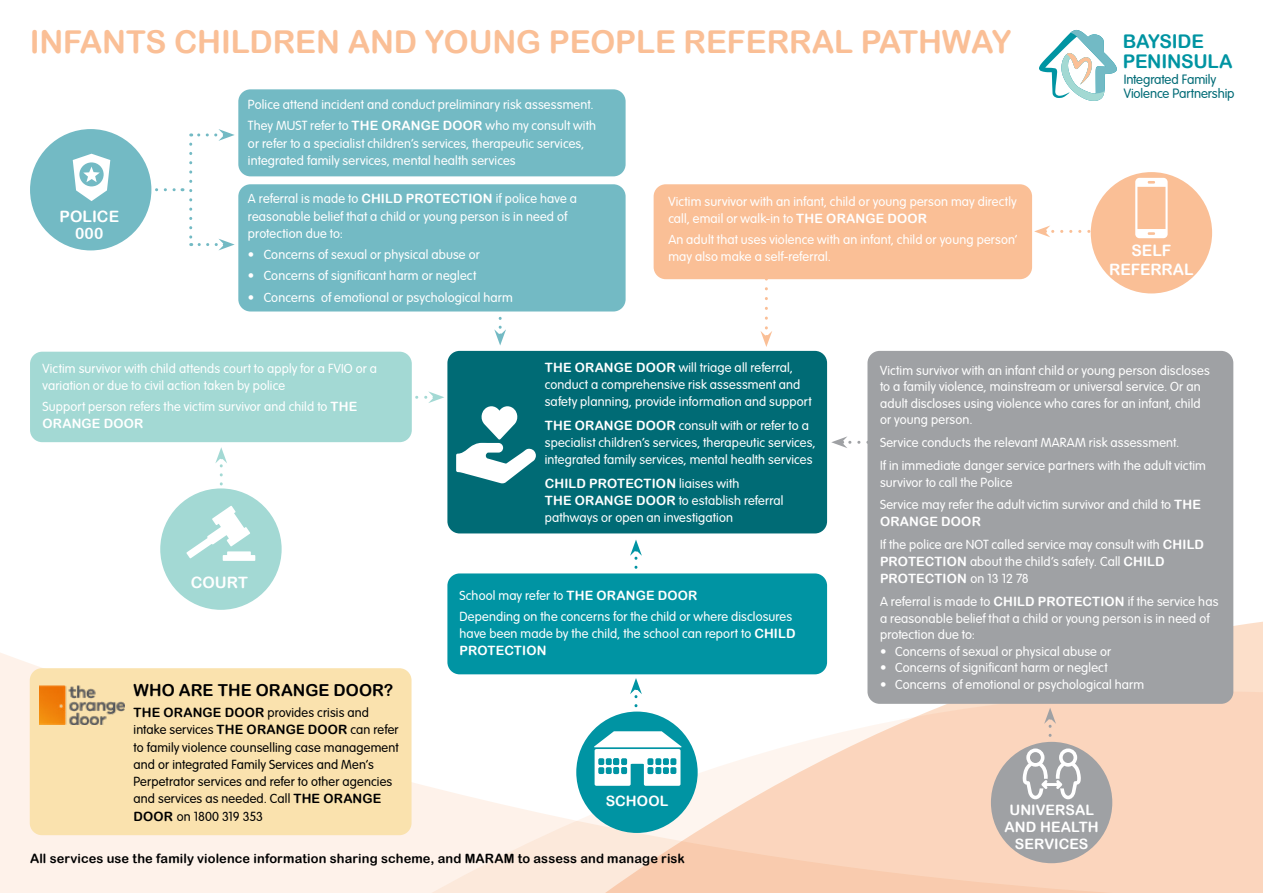
<style>
.page{position:relative;width:1263px;height:893px;background:#fff}
.page>*{position:absolute;margin:0;border:0;box-sizing:border-box;transform-origin:0 0}
.t1{font:31.5px "Arial Rounded MT Bold";letter-spacing:-.005em;color:#fabf96}
.t2{font:18.9px/20.4px "Arial Rounded MT Bold";letter-spacing:-.015em;color:#0094a2}
.t3{font:16.5px "Arial Rounded MT Bold";letter-spacing:.005em;color:#000}
.t4{font:15.75px/18.6px "Arial Rounded MT Bold";color:#fff;text-align:center}
.t5{font:14.25px/17.1px "Arial Rounded MT Bold";letter-spacing:.005em;color:#fff;text-align:center}
.t6{font:13.2px/14.4px "Arial Rounded";letter-spacing:-.005em;color:#006b76}
.t7{font:12.9px/17.1px "Arial Rounded";letter-spacing:.015em;color:#fff}
.t8{font:12.9px/17.2px "Arial Rounded";letter-spacing:.015em;color:#000}
.t9{font:12.9px "Arial Rounded MT Bold";letter-spacing:.01em;color:#000}
.s1{font-family:"Arial Rounded MT Bold"}
</style>
<div class="page">
<svg style="left:630px;top:540px;width:12px;height:29px"></svg>
<svg style="left:0;top:653px;width:467px;height:240px;fill:#fef2ea"></svg>
<svg style="left:467px;top:619px;width:796px;height:274px;fill:#fbd5bd"></svg>
<svg style="left:151px;top:188px;width:32px;height:3px"></svg>
<svg style="left:494px;top:311px;width:12px;height:34px"></svg>
<svg style="left:831px;top:436px;width:36px;height:12px"></svg>
<svg style="left:760px;top:279px;width:12px;height:68px"></svg>
<svg style="left:1034px;top:225px;width:55px;height:12px"></svg>
<div style="left:654px;top:184px;width:378px;height:95px;background:#fabf96;border-radius:12px"></div>
<div style="left:238px;top:89px;width:388px;height:87px;background:#73bac4;border-radius:12px"></div>
<div style="left:447px;top:573px;width:380px;height:101px;background:#0094a3;border-radius:12px"></div>
<div style="left:238px;top:184px;width:388px;height:127px;background:#73bac4;border-radius:12px"></div>
<div style="left:867px;top:351px;width:366px;height:353px;background:#9fa1a4;border-radius:12px"></div>
<div style="left:30px;top:129px;width:121px;height:121px;background:#73bac4;border-radius:50%"></div>
<div style="left:1091px;top:172px;width:121px;height:121px;background:#fabf96;border-radius:50%"></div>
<div style="left:447px;top:351px;width:380px;height:182px;background:#006b75;border-radius:12px"></div>
<div style="left:30px;top:668px;width:381px;height:167px;background:#fae2ae;border-radius:12px"></div>
<img style="left:39px;top:685px;width:85px;height:40px">
<svg style="left:456px;top:406px;width:80px;height:77px"></svg>
<svg style="left:73px;top:154px;width:37px;height:47px"></svg>
<svg style="left:1135px;top:178px;width:32px;height:60px"></svg>
<div style="left:991px;top:742px;width:121px;height:121px;background:#9fa1a4;border-radius:50%"></div>
<svg style="left:1023px;top:708px;width:58px;height:91px"></svg>
<div style="left:576px;top:712px;width:122px;height:121px;background:#0094a3;border-radius:50%"></div>
<svg style="left:189px;top:129px;width:46px;height:121px"></svg>
<svg style="left:415px;top:391px;width:29px;height:12px"></svg>
<div style="left:30px;top:352px;width:382px;height:90px;background:#a3d9d4;border-radius:12px"></div>
<div style="left:160px;top:488px;width:122px;height:122px;background:#a3d9d4;border-radius:50%"></div>
<svg style="left:186px;top:447px;width:69px;height:114px"></svg>
<svg style="left:594px;top:678px;width:88px;height:108px"></svg>
<div style="left:613px;top:758px;width:6px;height:7px;background:#0094a3;border-radius:2px"></div>
<div style="left:606px;top:758px;width:6px;height:7px;background:#0094a3;border-radius:2px"></div>
<div style="left:606px;top:767px;width:6px;height:7px;background:#0094a3;border-radius:2px"></div>
<div style="left:598px;top:758px;width:6px;height:7px;background:#0094a3;border-radius:2px"></div>
<div style="left:598px;top:767px;width:6px;height:7px;background:#0094a3;border-radius:2px"></div>
<div style="left:670px;top:758px;width:6px;height:7px;background:#0094a3;border-radius:2px"></div>
<div style="left:670px;top:767px;width:6px;height:7px;background:#0094a3;border-radius:2px"></div>
<div style="left:663px;top:758px;width:6px;height:7px;background:#0094a3;border-radius:2px"></div>
<div style="left:663px;top:767px;width:6px;height:7px;background:#0094a3;border-radius:2px"></div>
<svg style="left:1039px;top:30px;width:78px;height:71px"></svg>
<p class="t1" style="left:30px;top:23px;width:983px">INFANTS CHILDREN AND YOUNG PEOPLE REFERRAL PATHWAY</p>
<p class="t4" style="left:59px;top:207px;width:61px">POLICE</p>
<p class="t4" style="left:75px;top:224px;width:30px">000</p>
<p class="t7" style="left:248px;top:95px;width:347px">Police attend incident and conduct preliminary risk assessment.</p>
<p class="t7" style="left:248px;top:116px;width:349px">They MUST refer to <span class="s1">THE ORANGE DOOR</span> who my consult with or refer to a specialist children’s services, therapeutic services, integrated family services, mental health services</p>
<p class="t7" style="left:248px;top:189px;width:330px">A referral is made to <span class="s1">CHILD PROTECTION</span> if police have a reasonable belief that a child or young person is in need of protection due to:</p>
<p class="t7" style="left:248px;top:245px;width:233px">• Concerns of sexual or physical abuse or</p>
<p class="t7" style="left:248px;top:266px;width:230px">• Concerns of significant harm or neglect</p>
<p class="t7" style="left:248px;top:288px;width:266px">• Concerns of emotional or psychological harm</p>
<p class="t7" style="left:668px;top:192px;width:350px">Victim survivor with an infant, child or young person may directly call, email or walk-in to <span class="s1">THE ORANGE DOOR</span></p>
<p class="t7" style="left:668px;top:230px;width:350px">An adult that uses violence with an infant, child or young person’ may also make a self-referral.</p>
<p class="t2" style="left:1123px;top:30px;width:111px">BAYSIDE<br>PENINSULA</p>
<p class="t6" style="left:1124px;top:71px;width:112px">Integrated Family<br>Violence Partnership</p>
<p class="t4" style="left:1109px;top:241px;width:86px">SELF<br>REFERRAL</p>
<p class="t7" style="left:43px;top:359px;width:336px">Victim survivor with child attends court to apply for a FVIO or a variation or due to civil action taken by police</p>
<p class="t7" style="left:43px;top:397px;width:316px">Support person refers the victim survivor and child to <span class="s1">THE<br>ORANGE DOOR</span></p>
<p class="t4" style="left:191px;top:572px;width:59px">COURT</p>
<p class="t3" style="left:134px;top:680px;width:261px">WHO ARE THE ORANGE DOOR?</p>
<p class="t8" style="left:134px;top:703px;width:267px"><span class="s1">THE ORANGE DOOR</span> provides crisis and intake services <span class="s1">THE ORANGE DOOR</span> can refer to family violence counselling case management and or integrated Family Services and Men’s Perpetrator services and refer to other agencies and services as needed. Call <span class="s1">THE ORANGE DOOR</span> on 1800 319 353</p>
<p class="t7" style="left:545px;top:358px;width:268px"><span class="s1">THE ORANGE DOOR</span> will triage all referral, conduct a comprehensive risk assessment and safety planning, provide information and support</p>
<p class="t7" style="left:545px;top:416px;width:272px"><span class="s1">THE ORANGE DOOR</span> consult with or refer to a specialist children’s services, therapeutic services, integrated family services, mental health services</p>
<p class="t7" style="left:545px;top:474px;width:240px"><span class="s1">CHILD PROTECTION</span> liaises with<br><span class="s1">THE ORANGE DOOR</span> to establish referral pathways or open an investigation</p>
<p class="t7" style="left:460px;top:585px;width:239px">School may refer to <span class="s1">THE ORANGE DOOR</span></p>
<p class="t7" style="left:460px;top:606px;width:337px">Depending on the concerns for the child or where disclosures have been made by the child, the school can report to <span class="s1">CHILD<br>PROTECTION</span></p>
<p class="t5" style="left:606px;top:792px;width:64px">SCHOOL</p>
<p class="t9" style="left:30px;top:851px;width:656px">All services use the family violence information sharing scheme, and MARAM to assess and manage risk</p>
<p class="t7" style="left:880px;top:361px;width:331px;line-height:16.5px">Victim survivor with an infant child or young person discloses to a family violence, mainstream or universal service. Or an adult discloses using violence who cares for an infant, child or young person.</p>
<p class="t7" style="left:880px;top:433px;width:301px">Service conducts the relevant MARAM risk assessment.</p>
<p class="t7" style="left:880px;top:456px;width:327px;line-height:16.5px">If in immediate danger service partners with the adult victim survivor to call the Police</p>
<p class="t7" style="left:880px;top:496px;width:322px;line-height:16.5px">Service may refer the adult victim survivor and child to <span class="s1">THE<br>ORANGE DOOR</span></p>
<p class="t7" style="left:880px;top:535px;width:326px">If the police are NOT called service may consult with <span class="s1">CHILD<br>PROTECTION</span> about the child’s safety. Call <span class="s1">CHILD<br>PROTECTION</span> on 13 12 78</p>
<p class="t7" style="left:880px;top:592px;width:340px;line-height:16.5px">A referral is made to <span class="s1">CHILD PROTECTION</span> if the service has a reasonable belief that a child or young person is in need of protection due to:</p>
<p class="t7" style="left:880px;top:642px;width:233px">• Concerns of sexual or physical abuse or</p>
<p class="t7" style="left:880px;top:658px;width:229px">• Concerns of significant harm or neglect</p>
<p class="t7" style="left:880px;top:675px;width:266px">• Concerns of emotional or psychological harm</p>
<p class="t5" style="left:1004px;top:801px;width:96px">UNIVERSAL<br>AND HEALTH<br>SERVICES</p>
</div>
